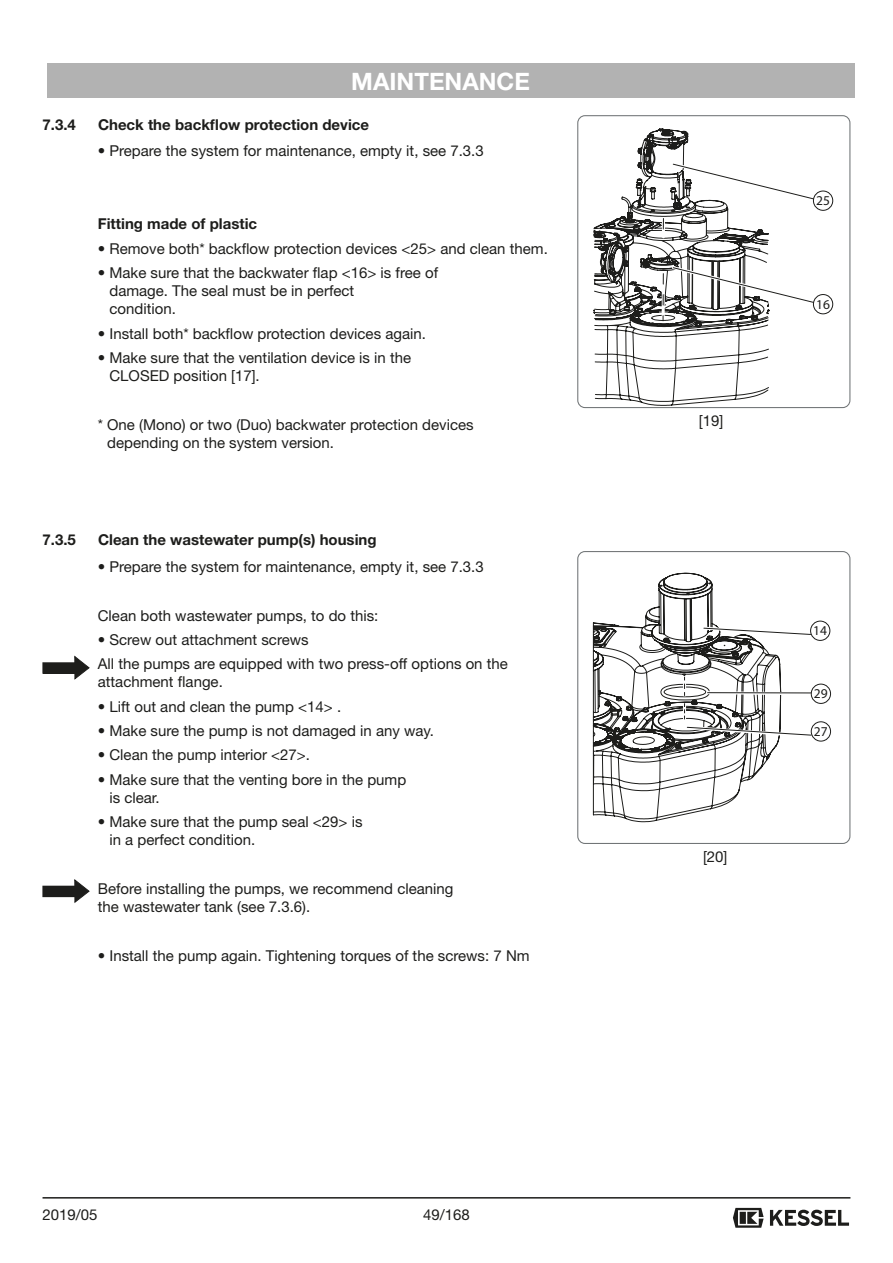
<style>
.page{position:relative;width:893px;height:1263px;background:#fff}
.page>*{position:absolute;margin:0;border:0;box-sizing:border-box;transform-origin:0 0}
.t1{font:700 24px "Helvetica Neue LT Std";color:#fff}
.t2{font:15px/18px "Helvetica Neue LT Std";color:#1d1d1b}
.t3{font:700 15px "Helvetica Neue LT Std";color:#1d1d1b}
.t4{font:13.5px "Myriad Pro";color:#1d1d1b}
</style>
<div class="page">
<div style="left:47px;top:64px;width:808px;height:34px;background:#b2b2b2"></div>
<svg style="left:770px;top:1210px;width:79px;height:16px"></svg>
<svg style="left:733px;top:1208px;width:31px;height:20px"></svg>
<hr style="left:43px;top:1197px;width:807px;height:1px;background:#1d1d1b">
<svg style="left:593px;top:128px;width:176px;height:278px"></svg>
<hr style="left:662px;top:274px;width:3px;height:43px;background:#fff">
<svg style="left:663px;top:274px;width:1px;height:47px"></svg>
<hr style="left:662px;top:218px;width:3px;height:19px;background:#fff">
<svg style="left:663px;top:218px;width:1px;height:12px"></svg>
<div style="left:577px;top:115px;width:273px;height:293px;border:1px solid #717577;border-radius:7px"></div>
<div style="left:813px;top:294px;width:20px;height:20px;border:1px solid #1d1d1b;border-radius:50%"></div>
<svg style="left:670px;top:264px;width:144px;height:41px"></svg>
<div style="left:813px;top:191px;width:20px;height:20px;border:1px solid #1d1d1b;border-radius:50%"></div>
<svg style="left:670px;top:161px;width:144px;height:41px"></svg>
<div style="left:577px;top:551px;width:273px;height:293px;border:1px solid #717577;border-radius:7px"></div>
<svg style="left:593px;top:573px;width:188px;height:249px"></svg>
<svg style="left:661px;top:684px;width:48px;height:16px"></svg>
<div style="left:661px;top:684px;width:48px;height:16px;border:1px solid #1d1d1b;border-radius:50%"></div>
<div style="left:664px;top:687px;width:42px;height:10px;background:#fff;border-radius:50%"></div>
<div style="left:664px;top:687px;width:42px;height:10px;border:1px solid #1d1d1b;border-radius:50%"></div>
<hr style="left:683px;top:704px;width:3px;height:16px;background:#fff">
<hr style="left:683px;top:677px;width:3px;height:19px;background:#fff">
<svg style="left:684px;top:677px;width:1px;height:19px"></svg>
<div style="left:811px;top:721px;width:20px;height:20px;border:1px solid #1d1d1b;border-radius:50%"></div>
<svg style="left:684px;top:703px;width:128px;height:36px"></svg>
<div style="left:811px;top:684px;width:20px;height:20px;border:1px solid #1d1d1b;border-radius:50%"></div>
<svg style="left:704px;top:690px;width:108px;height:7px"></svg>
<hr style="left:707px;top:692px;width:104px;height:1px;background:#1d1d1b">
<div style="left:810px;top:621px;width:20px;height:20px;border:1px solid #1d1d1b;border-radius:50%"></div>
<svg style="left:701px;top:625px;width:110px;height:12px"></svg>
<svg style="left:75px;top:656px;width:14px;height:23px"></svg>
<div style="left:43px;top:663px;width:32px;height:10px;background:#1d1d1b"></div>
<svg style="left:75px;top:880px;width:14px;height:22px"></svg>
<div style="left:43px;top:886px;width:32px;height:11px;background:#1d1d1b"></div>
<h1 class="t1" style="left:351px;top:67px;width:180px">MAINTENANCE</h1>
<p class="t3" style="left:43px;top:115px;width:35px">7.3.4</p>
<p class="t3" style="left:98px;top:115px;width:273px">Check the backflow protection device</p>
<p class="t2" style="left:98px;top:142px;width:387px">• Prepare the system for maintenance, empty it, see 7.3.3</p>
<p class="t3" style="left:98px;top:215px;width:161px">Fitting made of plastic</p>
<p class="t2" style="left:98px;top:239px;width:452px">• Remove both* backflow protection devices &lt;25&gt; and clean them.</p>
<p class="t2" style="left:109px;top:264px;width:330px;text-indent:-12px">• Make sure that the backwater flap &lt;16&gt; is free of damage. The seal must be in perfect<br>condition.</p>
<p class="t2" style="left:98px;top:324px;width:330px">• Install both* backflow protection devices again.</p>
<p class="t2" style="left:109px;top:348px;width:303px;text-indent:-12px">• Make sure that the ventilation device is in the<br>CLOSED position [17].</p>
<p class="t2" style="left:107px;top:415px;width:368px;text-indent:-9px">* One (Mono) or two (Duo) backwater protection devices depending on the system version.</p>
<p class="t3" style="left:43px;top:531px;width:35px">7.3.5</p>
<p class="t3" style="left:98px;top:531px;width:280px">Clean the wastewater pump(s) housing</p>
<p class="t2" style="left:98px;top:557px;width:387px">• Prepare the system for maintenance, empty it, see 7.3.3</p>
<p class="t2" style="left:98px;top:606px;width:282px">Clean both wastewater pumps, to do this:</p>
<p class="t2" style="left:98px;top:627px;width:412px;line-height:24.3px">• Screw out attachment screws<br>All the pumps are equipped with two press-off options on the</p>
<p class="t2" style="left:98px;top:673px;width:127px">attachment flange.</p>
<p class="t2" style="left:98px;top:697px;width:245px">• Lift out and clean the pump &lt;14&gt; .</p>
<p class="t2" style="left:98px;top:721px;width:338px">• Make sure the pump is not damaged in any way.</p>
<p class="t2" style="left:98px;top:746px;width:214px">• Clean the pump interior &lt;27&gt;.</p>
<p class="t2" style="left:109px;top:770px;width:298px;text-indent:-12px">• Make sure that the venting bore in the pump is clear.</p>
<p class="t2" style="left:109px;top:813px;width:255px;text-indent:-12px">• Make sure that the pump seal &lt;29&gt; is in a perfect condition.</p>
<p class="t2" style="left:98px;top:879px;width:357px">Before installing the pumps, we recommend cleaning the wastewater tank (see 7.3.6).</p>
<p class="t2" style="left:98px;top:946px;width:433px">• Install the pump again. Tightening torques of the screws: 7 Nm</p>
<p class="t2" style="left:43px;top:1206px;width:57px">2019/05</p>
<p class="t2" style="left:423px;top:1206px;width:48px">49/168</p>
<p class="t2" style="left:699px;top:411px;width:26px">[19]</p>
<p class="t2" style="left:703px;top:848px;width:26px">[20]</p>
<p class="t4" style="left:816px;top:192px;width:15px">25</p>
<p class="t4" style="left:816px;top:296px;width:15px">16</p>
<p class="t4" style="left:813px;top:622px;width:15px">14</p>
<p class="t4" style="left:814px;top:685px;width:15px">29</p>
<p class="t4" style="left:814px;top:723px;width:15px">27</p>
</div>
